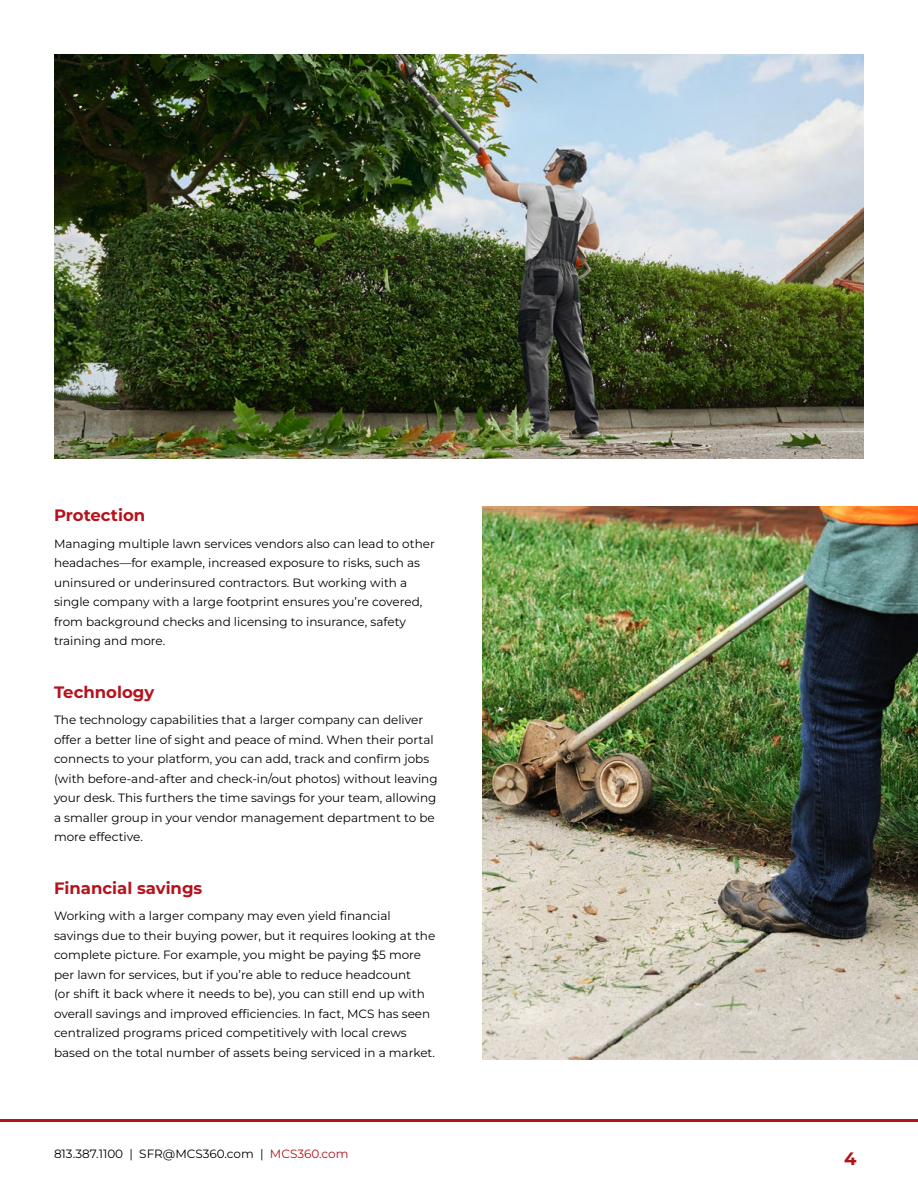
<style>
.page{position:relative;width:918px;height:1188px;background:#fff}
.page>*{position:absolute;margin:0;border:0;box-sizing:border-box;transform-origin:0 0}
.t1{font:700 18px "Montserrat";color:#b5121c}
.t2{font:700 16.5px "Montserrat";color:#b5121c}
.t3{font:12px/19.5px "Montserrat";color:#000}
.s1{color:#b5121c}
</style>
<div class="page">
<hr style="left:0;top:1119px;width:917px;height:3px;background:#b5121c">
<img style="left:483px;top:506px;width:435px;height:554px">
<img style="left:54px;top:54px;width:810px;height:405px">
<h2 class="t2" style="left:54px;top:505px;width:93px">Protection</h2>
<p class="t3" style="left:54px;top:533px;width:382px">Managing multiple lawn services vendors also can lead to other headaches—for example, increased exposure to risks, such as uninsured or underinsured contractors. But working with a single company with a large footprint ensures you’re covered, from background checks and licensing to insurance, safety training and more.</p>
<h2 class="t2" style="left:54px;top:681px;width:102px">Technology</h2>
<p class="t3" style="left:54px;top:710px;width:385px">The technology capabilities that a larger company can deliver offer a better line of sight and peace of mind. When their portal connects to your platform, you can add, track and confirm jobs (with before-and-after and check-in/out photos) without leaving your desk. This furthers the time savings for your team, allowing a smaller group in your vendor management department to be more effective.</p>
<h2 class="t2" style="left:54px;top:877px;width:150px">Financial savings</h2>
<p class="t3" style="left:54px;top:906px;width:383px">Working with a larger company may even yield financial savings due to their buying power, but it requires looking at the complete picture. For example, you might be paying $5 more per lawn for services, but if you’re able to reduce headcount<br>(or shift it back where it needs to be), you can still end up with overall savings and improved efficiencies. In fact, MCS has seen centralized programs priced competitively with local crews based on the total number of assets being serviced in a market.</p>
<p class="t3" style="left:54px;top:1144px;width:296px">813.387.1100 | SFR@MCS360.com | <span class="s1">MCS360.com</span></p>
<h1 class="t1" style="left:844px;top:1146px;width:14px">4</h1>
</div>
